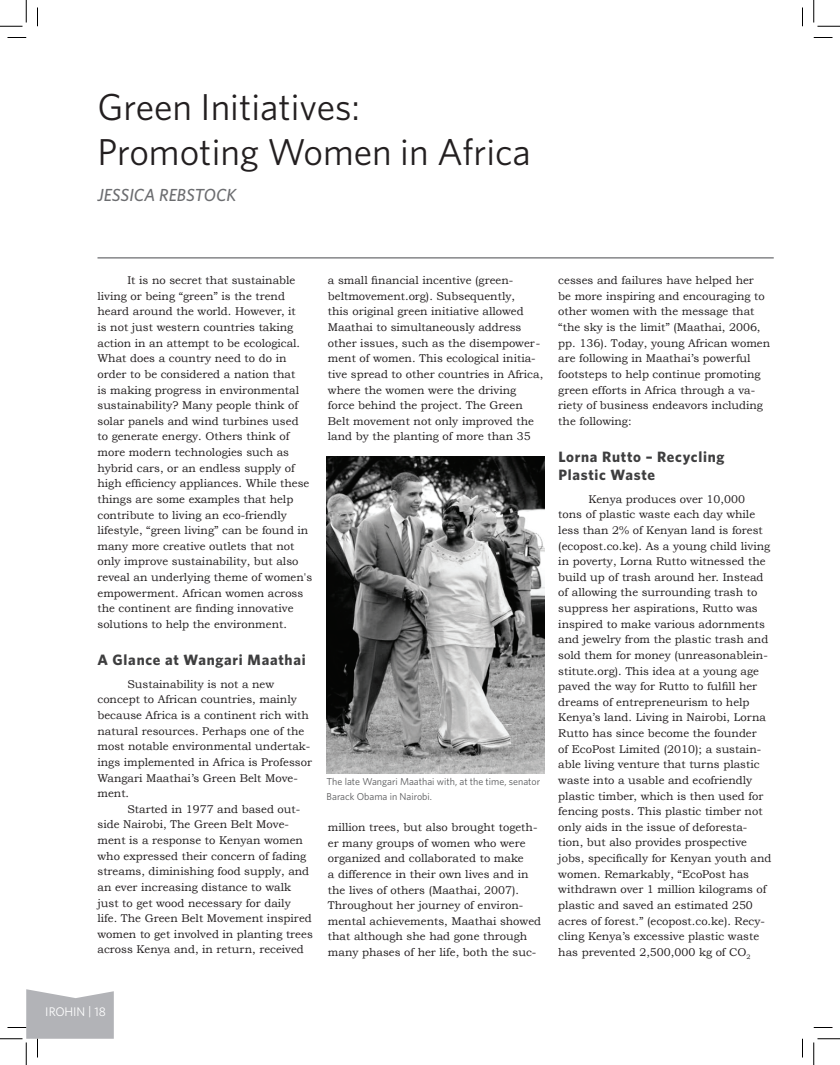
<style>
.page{position:relative;width:840px;height:1065px;background:#fff}
.page>*{position:absolute;margin:0;border:0;box-sizing:border-box;transform-origin:0 0}
.t1{font:37.5px/45px "Whitney";color:#231f20}
.t2{font:italic 500 17.5px "Whitney";color:#6c6d70}
.t3{font:700 15px/18px "Whitney";letter-spacing:.05em;color:#3e3e3f}
.t4{font:12.5px "Whitney";color:#fff}
.t5{font:11.25px/15.6px "Bookman Old Style";color:#231f20}
.t6{font:10px/15px "Whitney";color:#57585a}
</style>
<div class="page">
<hr style="left:98px;top:257px;width:676px;height:1px;background:#6c6d70">
<img style="left:327px;top:457px;width:218px;height:316px">
<svg style="left:8px;top:37px;width:18px;height:1px"></svg>
<svg style="left:814px;top:37px;width:18px;height:1px"></svg>
<svg style="left:814px;top:1027px;width:18px;height:1px"></svg>
<svg style="left:37px;top:8px;width:1px;height:18px"></svg>
<svg style="left:802px;top:8px;width:1px;height:18px"></svg>
<svg style="left:802px;top:1039px;width:1px;height:19px"></svg>
<svg style="left:0;top:0;width:27px;height:27px"></svg>
<svg style="left:0;top:989px;width:114px;height:76px"></svg>
<svg style="left:814px;top:0;width:26px;height:27px"></svg>
<svg style="left:814px;top:1039px;width:26px;height:26px"></svg>
<h1 class="t1" style="left:98px;top:84px;width:435px">Green Initiatives:<br>Promoting Women in Africa</h1>
<h2 class="t2" style="left:98px;top:185px;width:141px">JESSICA REBSTO CK</h2>
<p class="t5" style="left:97px;top:272px;width:216px;text-indent:30px">It is no secret that sustainable living or being “green” is the trend heard around the world. However, it<br>is not just western countries taking action in an attempt to be ecological.<br>What does a country need to do in order to be considered a nation that<br>is making progress in environmental sustainability? Many people think of solar panels and wind turbines used<br>to generate energy. Others think of more modern technologies such as hybrid cars, or an endless supply of high efficiency appliances. While these things are some examples that help contribute to living an eco-friendly lifestyle, “green living” can be found in many more creative outlets that not only improve sustainability, but also reveal an underlying theme of women's empowerment. African women across the continent are finding innovative solutions to help the environment.</p>
<h3 class="t3" style="left:98px;top:650px;width:210px">A Glance at Wangari Maathai</h3>
<p class="t5" style="left:97px;top:676px;width:216px;text-indent:30px">Sustainability is not a new concept to African countries, mainly because Africa is a continent rich with natural resources. Perhaps one of the most notable environmental undertak&shy;ings implemented in Africa is Professor<br>Wangari Maathai’s Green Belt Move&shy;ment.</p>
<p class="t5" style="left:97px;top:801px;width:217px;text-indent:30px">Started in 1977 and based out&shy;side Nairobi, The Green Belt Move&shy;ment is a response to Kenyan women who expressed their concern of fading streams, diminishing food supply, and an ever increasing distance to walk just to get wood necessary for daily life. The Green Belt Movement inspired women to get involved in planting trees across Kenya and, in return, received</p>
<p class="t5" style="left:328px;top:272px;width:217px">a small financial incentive (green&shy;beltmovement.org). Subsequently,<br>this original green initiative allowed Maathai to simultaneously address other issues, such as the disempower&shy;ment of women. This ecological initia&shy;tive spread to other countries in Africa, where the women were the driving force behind the project. The Green Belt movement not only improved the land by the planting of more than 35</p>
<p class="t6" style="left:327px;top:774px;width:215px">The late Wangari Maathai with, at the time, senator<br>Barack Obama in Nairobi.</p>
<p class="t5" style="left:328px;top:819px;width:215px">million trees, but also brought togeth&shy;er many groups of women who were organized and collaborated to make<br>a difference in their own lives and in the lives of others (Maathai, 2007).<br>Throughout her journey of environ&shy;mental achievements, Maathai showed that although she had gone through many phases of her life, both the suc-</p>
<p class="t5" style="left:558px;top:273px;width:213px">cesses and failures have helped her<br>be more inspiring and encouraging to other women with the message that “the sky is the limit” (Maathai, 2006, pp. 136). Today, young African women are following in Maathai’s powerful footsteps to help continue promoting green efforts in Africa through a va&shy;riety of business endeavors including the following:</p>
<h3 class="t3" style="left:558px;top:447px;width:168px">Lorna Rutto – Recycling<br>Plastic Waste</h3>
<p class="t5" style="left:558px;top:491px;width:215px;text-indent:30px">Kenya produces over 10,000 tons of plastic waste each day while less than 2% of Kenyan land is forest (ecopost.co.ke). As a young child living in poverty, Lorna Rutto witnessed the build up of trash around her. Instead of allowing the surrounding trash to suppress her aspirations, Rutto was inspired to make various adornments and jewelry from the plastic trash and sold them for money (unreasonablein&shy;stitute.org). This idea at a young age paved the way for Rutto to fulfill her dreams of entrepreneurism to help Kenya’s land. Living in Nairobi, Lorna Rutto has since become the founder<br>of EcoPost Limited (2010); a sustain&shy;able living venture that turns plastic waste into a usable and ecofriendly plastic timber, which is then used for fencing posts. This plastic timber not only aids in the issue of deforesta&shy;tion, but also provides prospective jobs, specifically for Kenyan youth and women. Remarkably, “EcoPost has withdrawn over 1 million kilograms of plastic and saved an estimated 250 acres of forest.” (ecopost.co.ke). Recy&shy;cling Kenya’s excessive plastic waste has prevented 2,500,000 kg of CO<sub>2</sub></p>
<p class="t4" style="left:45px;top:1005px;width:62px">IROHIN | 18</p>
</div>
